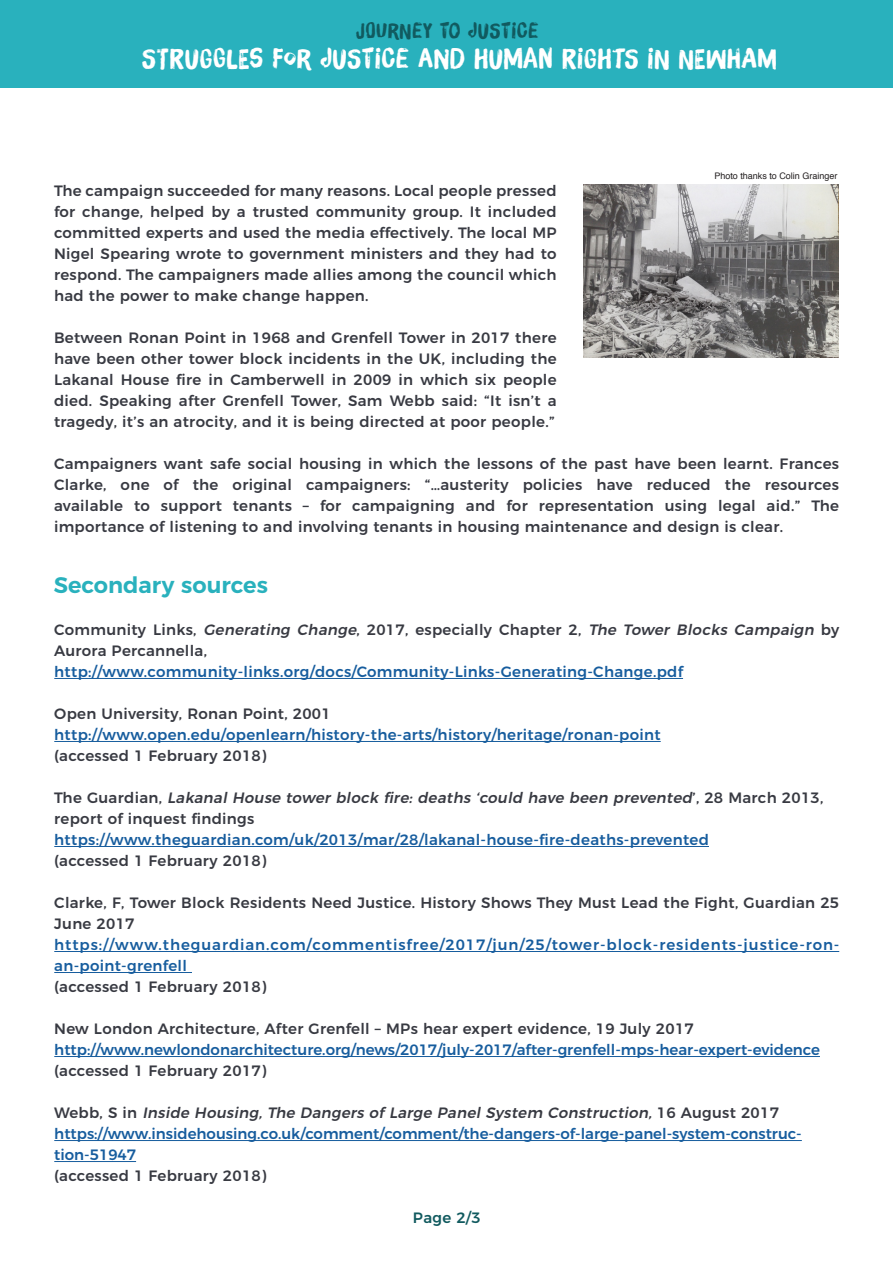
<style>
.page{position:relative;width:893px;height:1263px;background:#fff}
.page>*{position:absolute;margin:0;border:0;box-sizing:border-box;transform-origin:0 0}
.t1{font:27px "Brush Up";letter-spacing:.04em;color:#fff}
.t2{font:600 22.5px "Montserrat";color:#29b1bd}
.t3{font:21px "Brush Up";letter-spacing:.05em;color:#115a5f}
.t4{font:500 15px/21px "Montserrat";letter-spacing:.02em;color:#383a42}
.t5{font:500 15px "Montserrat";letter-spacing:.02em;color:#175d9e}
.t6{font:500 15px "Montserrat";color:#175d9e}
.t7{font:italic 500 15px "Montserrat";color:#383a42}
.t8{font:500 15px "Montserrat";letter-spacing:.065em;color:#175d9e}
.t9{font:500 15px "Montserrat";color:#115a5f}
.t10{font:9px "Helvetica";color:#231f20}
.s1{font-style:normal}
.s2{font-style:italic}
</style>
<div class="page">
<div style="left:0;top:0;width:893px;height:87px;background:#29b1bd"></div>
<hr style="left:54px;top:678px;width:629px;height:1px;background:#175d9e">
<hr style="left:54px;top:741px;width:607px;height:1px;background:#175d9e">
<hr style="left:54px;top:846px;width:655px;height:1px;background:#175d9e">
<hr style="left:54px;top:951px;width:785px;height:1px;background:#175d9e">
<hr style="left:54px;top:972px;width:138px;height:1px;background:#175d9e">
<hr style="left:54px;top:1056px;width:766px;height:1px;background:#175d9e">
<hr style="left:54px;top:1140px;width:748px;height:1px;background:#175d9e">
<hr style="left:54px;top:1161px;width:82px;height:1px;background:#175d9e">
<img style="left:583px;top:184px;width:255px;height:173px">
<p class="t3" style="left:356px;top:18px;width:104px">JOURNEY TO</p>
<p class="t3" style="left:468px;top:18px;width:71px">JUSTICE</p>
<p class="t1" style="left:142px;top:42px;width:293px">STRUGGLES FOR JUSTICE AND</p>
<p class="t1" style="left:474px;top:42px;width:303px">HUMAN RIGHTS IN NEWHAM</p>
<p class="t10" style="left:714px;top:169px;width:125px">Photo thanks to Colin Grainger</p>
<p class="t4" style="left:54px;top:179px;width:504px;text-align:right">The campaign succeeded for many reasons. Local people pressed included</p>
<p class="t4" style="left:316px;top:200px;width:91px">community</p>
<p class="t4" style="left:54px;top:200px;width:504px">for<br>committed experts and used the media effectively. The local MP Nigel Spearing wrote to government ministers and they had to respond. The campaigners made allies among the council which had the power to make change happen.</p>
<p class="t4" style="left:54px;top:326px;width:504px;text-align:right">Between Ronan Point in 1968 and Grenfell Tower in 2017 there have been other tower block incidents in the UK, including the people</p>
<p class="t4" style="left:82px;top:200px;width:63px">change,</p>
<p class="t4" style="left:150px;top:200px;width:56px">helped</p>
<p class="t4" style="left:212px;top:200px;width:20px">by</p>
<p class="t4" style="left:253px;top:200px;width:58px">trusted</p>
<p class="t4" style="left:470px;top:200px;width:13px">It</p>
<p class="t4" style="left:237px;top:200px;width:10px">a</p>
<p class="t4" style="left:413px;top:200px;width:52px">group.</p>
<p class="t4" style="left:176px;top:368px;width:27px">fire</p>
<p class="t4" style="left:209px;top:368px;width:16px">in</p>
<p class="t4" style="left:332px;top:368px;width:16px">in</p>
<p class="t4" style="left:399px;top:368px;width:16px">in</p>
<p class="t4" style="left:420px;top:368px;width:49px">which</p>
<p class="t4" style="left:475px;top:368px;width:22px">six</p>
<p class="t4" style="left:54px;top:368px;width:61px">Lakanal</p>
<p class="t4" style="left:230px;top:368px;width:96px">Camberwell</p>
<p class="t4" style="left:354px;top:368px;width:39px">2009</p>
<p class="t4" style="left:121px;top:368px;width:50px">House</p>
<p class="t4" style="left:54px;top:389px;width:502px">died.<br>tragedy, it s’ an atrocity, and it is being directed at poor people “.</p>
<p class="t4" style="left:99px;top:389px;width:74px">Speaking</p>
<p class="t4" style="left:442px;top:389px;width:37px">said:</p>
<p class="t4" style="left:508px;top:389px;width:50px">isn at’</p>
<p class="t4" style="left:179px;top:389px;width:38px">after</p>
<p class="t4" style="left:223px;top:389px;width:63px">Grenfell</p>
<p class="t4" style="left:390px;top:389px;width:47px">Webb</p>
<p class="t4" style="left:348px;top:389px;width:36px">Sam</p>
<p class="t4" style="left:484px;top:389px;width:19px">“It</p>
<p class="t4" style="left:291px;top:389px;width:51px">Tower,</p>
<p class="t4" style="left:54px;top:452px;width:105px">Campaigners</p>
<p class="t4" style="left:248px;top:452px;width:46px">social</p>
<p class="t4" style="left:210px;top:452px;width:33px">safe</p>
<p class="t4" style="left:164px;top:452px;width:41px">want</p>
<p class="t4" style="left:299px;top:452px;width:64px">housing</p>
<p class="t4" style="left:368px;top:452px;width:16px">in</p>
<p class="t4" style="left:390px;top:452px;width:49px">which</p>
<p class="t4" style="left:444px;top:452px;width:27px">the</p>
<p class="t4" style="left:540px;top:452px;width:16px">of</p>
<p class="t4" style="left:477px;top:452px;width:58px">lessons</p>
<p class="t4" style="left:562px;top:452px;width:27px">the</p>
<p class="t4" style="left:594px;top:452px;width:35px">past</p>
<p class="t4" style="left:634px;top:452px;width:38px">have</p>
<p class="t4" style="left:677px;top:452px;width:40px">been</p>
<p class="t4" style="left:723px;top:452px;width:51px">learnt.</p>
<p class="t4" style="left:780px;top:452px;width:61px">Frances</p>
<p class="t4" style="left:54px;top:473px;width:54px">Clarke,</p>
<p class="t4" style="left:121px;top:473px;width:30px">one</p>
<p class="t4" style="left:164px;top:473px;width:16px">of</p>
<p class="t4" style="left:193px;top:473px;width:27px">the</p>
<p class="t4" style="left:233px;top:473px;width:61px">original</p>
<p class="t4" style="left:306px;top:473px;width:106px">campaigners:</p>
<p class="t4" style="left:425px;top:473px;width:85px">“…austerity</p>
<p class="t4" style="left:523px;top:473px;width:61px">policies</p>
<p class="t4" style="left:596px;top:473px;width:38px">have</p>
<p class="t4" style="left:647px;top:473px;width:66px">reduced</p>
<p class="t4" style="left:725px;top:473px;width:27px">the</p>
<p class="t4" style="left:765px;top:473px;width:76px">resources</p>
<p class="t4" style="left:54px;top:494px;width:731px">available<br>importance of listening to and involving tenants in housing maintenance and design is clear.</p>
<p class="t4" style="left:352px;top:494px;width:104px">campaigning</p>
<p class="t4" style="left:539px;top:494px;width:117px">representation</p>
<p class="t4" style="left:665px;top:494px;width:44px">using</p>
<p class="t4" style="left:767px;top:494px;width:35px">aid.”</p>
<p class="t4" style="left:320px;top:494px;width:23px">for</p>
<p class="t4" style="left:506px;top:494px;width:23px">for</p>
<p class="t4" style="left:466px;top:494px;width:31px">and</p>
<p class="t4" style="left:718px;top:494px;width:39px">legal</p>
<p class="t4" style="left:134px;top:494px;width:17px">to</p>
<p class="t4" style="left:161px;top:494px;width:62px">support</p>
<p class="t4" style="left:233px;top:494px;width:61px">tenants</p>
<p class="t4" style="left:303px;top:494px;width:8px">–</p>
<p class="t4" style="left:811px;top:494px;width:29px">The</p>
<p class="t2" style="left:54px;top:567px;width:216px">Secondary sources</p>
<p class="t4" style="left:54px;top:618px;width:154px">Community<br>Aurora Percannella,</p>
<p class="t5" style="left:54px;top:659px;width:630px">http://www.community-links.org/docs/Community-Links-Generating-Change.pdf</p>
<p class="t4" style="left:54px;top:702px;width:278px">Open University, Ronan Point, 2001</p>
<p class="t5" style="left:54px;top:722px;width:608px">http://www.open.edu/openlearn/history-the-arts/history/heritage/ronan-point</p>
<p class="t4" style="left:54px;top:744px;width:213px">(accessed 1 February 2018(</p>
<p class="t4" style="left:153px;top:618px;width:45px">Links,</p>
<p class="t7" style="left:203px;top:617px;width:206px">Generating Change <span class="s1">2 0 1 7 ,</span></p>
<p class="t4" style="left:415px;top:618px;width:78px">especially</p>
<p class="t7" style="left:588px;top:617px;width:252px">The Tower Blocks Campaign <span class="s1">by</span></p>
<p class="t4" style="left:499px;top:618px;width:64px">Chapter</p>
<p class="t4" style="left:568px;top:618px;width:14px">2,</p>
<p class="t4" style="left:357px;top:618px;width:5px">,</p>
<p class="t4" style="left:54px;top:786px;width:360px">T h e G u a r d i a n , <span class="s2">Lakanal House tower block fire </span>report of inquest findings</p>
<p class="t5" style="left:54px;top:827px;width:656px">https://www.theguardian.com/uk/2013/mar/28/lakanal-house-fire-deaths-prevented</p>
<p class="t4" style="left:54px;top:849px;width:213px">(accessed 1 February 2018(</p>
<p class="t4" style="left:54px;top:891px;width:786px">Clarke F, , Tower Block Residents Need Justice. History Shows They Must Lead the Fight, Guardian 25<br>June 2017</p>
<p class="t5" style="left:54px;top:953px;width:134px">an-point-grenfell</p>
<p class="t7" style="left:409px;top:785px;width:289px">: deaths could have been prevented</p>
<p class="t4" style="left:692px;top:786px;width:133px">,’ 28 March 2013,</p>
<p class="t7" style="left:475px;top:785px;width:9px">‘</p>
<p class="t8" style="left:54px;top:932px;width:786px">https://www.theguardian.com/commentisfree/2017/jun/25/tower-block-residents-justice-ron-</p>
<p class="t4" style="left:54px;top:975px;width:213px">(accessed 1 February 2018(</p>
<p class="t4" style="left:54px;top:1017px;width:641px">New London Architecture, After Grenfell – MPs hear expert evidence, 19 July 2017</p>
<p class="t6" style="left:54px;top:1037px;width:767px">http://www.newlondonarchitecture.org/news/2017/july-2017/after-grenfell-mps-hear-expert-evidence</p>
<p class="t4" style="left:54px;top:1059px;width:213px">(accessed 1 February 2017(</p>
<p class="t4" style="left:648px;top:1101px;width:132px"><span class="s2">,</span>16 August 2017</p>
<p class="t7" style="left:54px;top:1100px;width:209px"><span class="s1">We b b S, i n</span> Inside Housing</p>
<p class="t6" style="left:54px;top:1142px;width:83px">tion-51947</p>
<p class="t7" style="left:259px;top:1100px;width:395px">, The Dangers of Large Panel System Construction</p>
<p class="t6" style="left:54px;top:1121px;width:749px">https://www.insidehousing.co.uk/comment/comment/the-dangers-of-large-panel-system-construc-</p>
<p class="t4" style="left:54px;top:1164px;width:213px">(accessed 1 February 2018(</p>
<p class="t9" style="left:413px;top:1205px;width:69px">Page 2/3</p>
</div>
